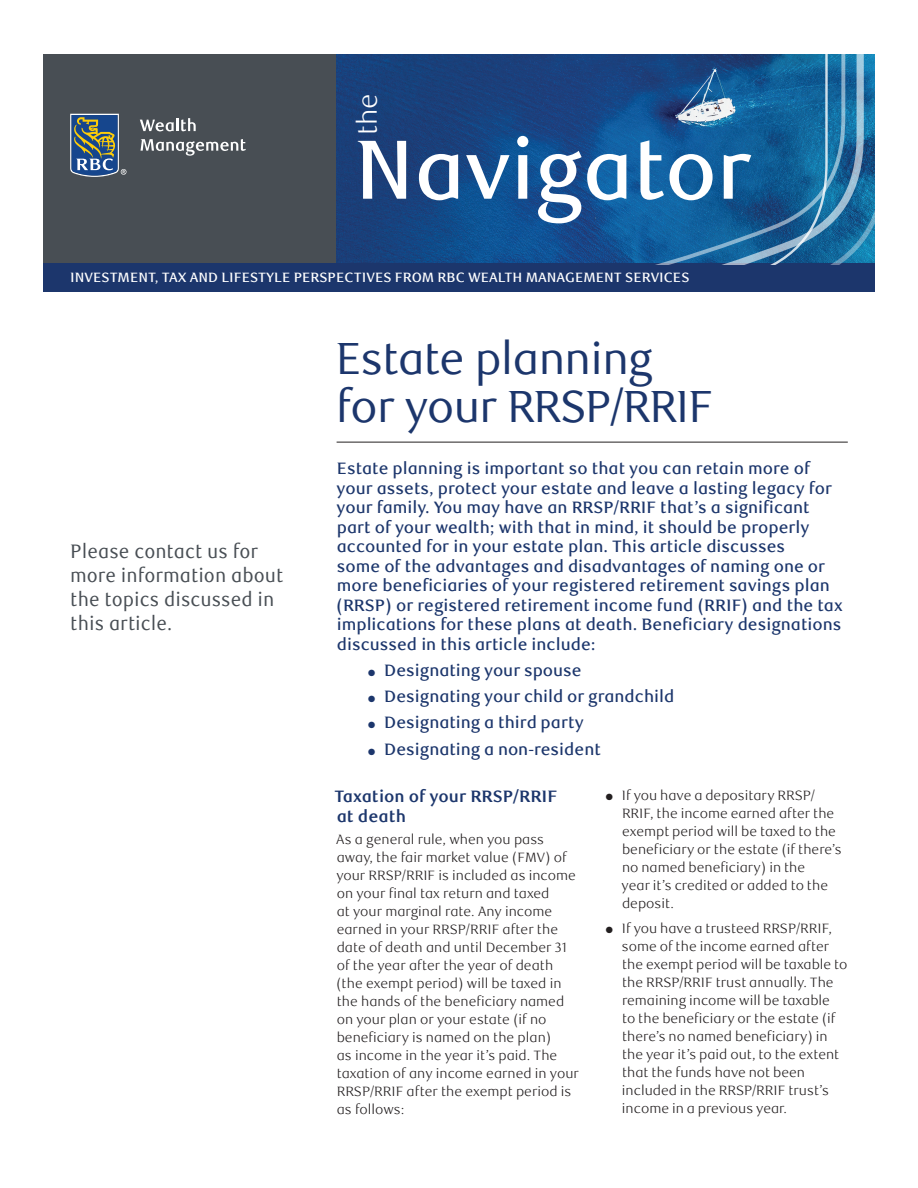
<style>
.page{position:relative;width:918px;height:1188px;background:#fff}
.page>*{position:absolute;margin:0;border:0;box-sizing:border-box;transform-origin:0 0}
.t1{font:500 84px "RBC Text";letter-spacing:-.01em;color:#fff}
._1-Main_Title{font:45px/48px "RBC Display";color:#1c366c}
.t2{font:300 27px "RBC Text";color:#fff}
.t3{font:19.5px/24px "RBC Text Cond";color:#484e54}
._3-Intro_Text{font:500 16.5px/19.5px "RBC Text";color:#1c366c}
._4-Text_Headline{font:700 16.5px/19.5px "RBC Text";color:#1c366c}
._5-Body_Copy{font:300 13.5px/18px "RBC Text";color:#231f20}
.t4{font:500 13.5px "RBC Text";color:#fff}
</style>
<div class="page">
<div style="left:43px;top:54px;width:294px;height:211px;background:#484e54"></div>
<svg style="left:70px;top:114px;width:56px;height:63px;background:#5a707e"></svg>
<svg style="left:140px;top:118px;width:56px;height:13px"></svg>
<svg style="left:141px;top:139px;width:105px;height:17px"></svg>
<img style="left:337px;top:54px;width:107px;height:210px">
<div style="left:43px;top:264px;width:832px;height:28px;background:#1c366c"></div>
<svg style="left:864px;top:54px;width:11px;height:210px;background:#1772a4"></svg>
<svg style="left:444px;top:54px;width:420px;height:211px;background:#1b5a94"></svg>
<hr style="left:337px;top:442px;width:511px;height:1px;background:#231f20">
<h3 class="t2" style="left:352px;top:135px;width:43px;rotate:-90deg">the</h3>
<h1 class="t1" style="left:354px;top:120px;width:399px">Navigator</h1>
<p class="t4" style="left:70px;top:270px;width:621px">INVESTMENT, TAX AND LIFESTYLE PERSPECTIVES FROM RBC WEALTH MANAGEMENT SERVICES</p>
<h3 class="t3" style="left:70px;top:540px;width:215px">Please contact us for more information about the topics discussed in this article.</h3>
<h1 class="_1-Main_Title" style="left:337px;top:335px;width:377px">Estate planning for your RRSP/RRIF</h1>
<p class="_3-Intro_Text" style="left:336px;top:459px;width:508px">Estate planning is important so that you can retain more of your assets, protect your estate and leave a lasting legacy for your family. You may have an RRSP/RRIF that’s a significant part of your wealth; with that in mind, it should be properly accounted for in your estate plan. This article discusses<br>some of the advantages and disadvantages of naming one or more beneficiaries of your registered retirement savings plan (RRSP) or registered retirement income fund (RRIF) and the tax implications for these plans at death. Beneficiary designations discussed in this article include:</p>
<p class="_3-Intro_Text" style="left:368px;top:661px;width:215px">● Designating your spouse</p>
<p class="_3-Intro_Text" style="left:368px;top:687px;width:308px">● Designating your child or grandchild</p>
<p class="_3-Intro_Text" style="left:368px;top:713px;width:217px">● Designating a third party</p>
<p class="_3-Intro_Text" style="left:368px;top:740px;width:234px">● Designating a non-resident</p>
<h2 class="_4-Text_Headline" style="left:334px;top:787px;width:224px">Taxation of your RRSP/RRIF at death</h2>
<p class="_5-Body_Copy" style="left:336px;top:831px;width:244px">As a general rule, when you pass away, the fair market value (FMV) of your RRSP/RRIF is included as income on your final tax return and taxed<br>at your marginal rate. Any income earned in your RRSP/RRIF after the date of death and until December 31 of the year after the year of death (the exempt period) will be taxed in the hands of the beneficiary named on your plan or your estate (if no beneficiary is named on the plan)<br>as income in the year it’s paid. The taxation of any income earned in your<br>RRSP/RRIF after the exempt period is as follows:</p>
<p class="_5-Body_Copy" style="left:622px;top:787px;width:222px;text-indent:-16px">● If you have a depositary RRSP/<br>RRIF, the income earned after the exempt period will be taxed to the beneficiary or the estate (if there’s no named beneficiary) in the<br>year it’s credited or added to the deposit.</p>
<p class="_5-Body_Copy" style="left:622px;top:920px;width:227px;text-indent:-16px">● If you have a trusteed RRSP/RRIF, some of the income earned after the exempt period will be taxable to the RRSP/RRIF trust annually. The remaining income will be taxable<br>to the beneficiary or the estate (if there’s no named beneficiary) in the year it’s paid out, to the extent that the funds have not been included in the RRSP/RRIF trust’s income in a previous year.</p>
</div>
